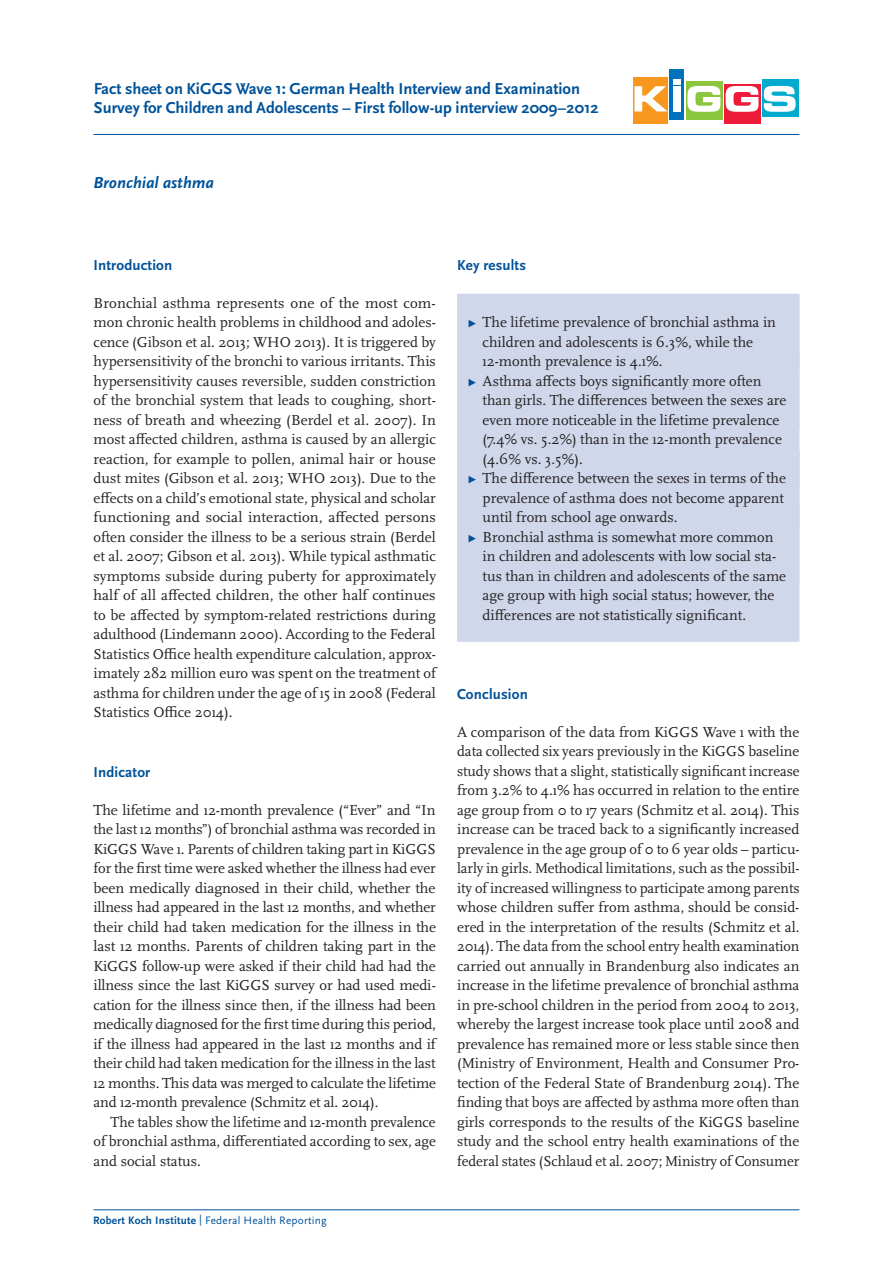
<style>
.page{position:relative;width:893px;height:1263px;background:#fff}
.page>*{position:absolute;margin:0;border:0;box-sizing:border-box;transform-origin:0 0}
.t1{font:700 16.5px/19.5px "Scala Sans Pro";color:#01529a}
.t2{font:italic 700 16.5px "Scala Sans Pro";color:#01529a}
.txt_Fließtext_ohne_E{font:15px/19.5px "Scala Pro";color:#231f20}
.txt_Fließtext{font:15px/19.5px "Scala Pro";color:#231f20;text-align:justify}
.Überschrift{font:700 15px "Scala Sans Pro";letter-spacing:.01em;color:#01529a}
.t3{font:11.25px "Scala Sans Pro";letter-spacing:.02em;color:#01529a}
.s1{font-weight:700}
.s2{color:#01529a}
</style>
<div class="page">
<div style="left:633px;top:77px;width:34px;height:47px;background:#f7971d"></div>
<div style="left:669px;top:69px;width:15px;height:50px;background:#0072bc"></div>
<div style="left:686px;top:81px;width:36px;height:38px;background:#8bc63e"></div>
<div style="left:724px;top:84px;width:36px;height:40px;background:#ed1a3a"></div>
<div style="left:762px;top:79px;width:37px;height:37px;background:#00abcd"></div>
<svg style="left:634px;top:86px;width:34px;height:25px"></svg>
<div style="left:673px;top:86px;width:8px;height:25px;background:#fff"></div>
<svg style="left:687px;top:86px;width:33px;height:26px"></svg>
<svg style="left:726px;top:86px;width:32px;height:26px"></svg>
<svg style="left:764px;top:86px;width:32px;height:26px"></svg>
<div style="left:673px;top:79px;width:8px;height:5px;background:#fff"></div>
<hr style="left:94px;top:1209px;width:705px;height:1px;background:#01529a">
<hr style="left:94px;top:134px;width:705px;height:1px;background:#01529a">
<div style="left:457px;top:294px;width:342px;height:94px;background:#d0d7ea"></div>
<div style="left:457px;top:353px;width:342px;height:75px;background:#d0d7ea"></div>
<div style="left:457px;top:391px;width:342px;height:95px;background:#d0d7ea"></div>
<div style="left:457px;top:450px;width:342px;height:94px;background:#d0d7ea"></div>
<div style="left:457px;top:509px;width:342px;height:75px;background:#d0d7ea"></div>
<div style="left:457px;top:547px;width:342px;height:95px;background:#d0d7ea"></div>
<p class="t1" style="left:94px;top:79px;width:506px">Fact sheet on KiGGS Wave 1: German Health Interview and Examination<br>Survey for Children and Adolescents – First follow-up interview 2009−2012</p>
<p class="t2" style="left:94px;top:172px;width:122px">Bronchial asthma</p>
<h2 class="Überschrift" style="left:94px;top:256px;width:80px">Introduction</h2>
<p class="txt_Fließtext_ohne_E" style="left:94px;top:293px;width:344px;text-align:justify">Bronchial asthma represents one of the most com&shy;mon chronic health problems in childhood and adoles&shy;cence (Gibson et al. 2013; WHO 2013). It is triggered by hypersensitivity of the bronchi to various irritants. This hypersensitivity causes reversible, sudden constriction of the bronchial system that leads to coughing, short&shy;ness of breath and wheezing (Berdel et al. 2007). In most affected children, asthma is caused by an allergic reaction, for example to pollen, animal hair or house dust mites (Gibson et al. 2013; WHO 2013). Due to the effects on a child’s emotional state, physical and scholar functioning and social interaction, affected persons often consider the illness to be a serious strain (Berdel et al. 2007; Gibson et al. 2013). While typical asthmatic symptoms subside during puberty for approximately half of all affected children, the other half continues to be affected by symptom-related restrictions during adulthood (Lindemann 2000). According to the Federal Statistics Office health expenditure calculation, approx&shy;imately 282 million euro was spent on the treatment of asthma for children under the age of 15 in 2008 (Federal Statistics Office 2014).</p>
<h2 class="Überschrift" style="left:94px;top:763px;width:58px">Indicator</h2>
<p class="txt_Fließtext_ohne_E" style="left:94px;top:800px;width:344px;text-align:justify">The lifetime and 12-month prevalence (“Ever” and “In the last 12 months”) of bronchial asthma was recorded in KiGGS Wave 1. Parents of children taking part in KiGGS for the first time were asked whether the illness had ever been medically diagnosed in their child, whether the illness had appeared in the last 12 months, and whether their child had taken medication for the illness in the last 12 months. Parents of children taking part in the KiGGS follow-up were asked if their child had had the illness since the last KiGGS survey or had used medi&shy;cation for the illness since then, if the illness had been medically diagnosed for the first time during this period, if the illness had appeared in the last 12 months and if their child had taken medication for the illness in the last 12 months. This data was merged to calculate the lifetime and 12-month prevalence (Schmitz et al. 2014).</p>
<p class="txt_Fließtext" style="left:94px;top:1112px;width:344px;text-indent:17px">The tables show the lifetime and 12-month prevalence of bronchial asthma, differentiated according to sex, age and social status.</p>
<p class="t3" style="left:93px;top:1214px;width:235px"><span class="s1">Robert Koch Institute</span> | Federal Health Reporting</p>
<h2 class="Überschrift" style="left:457px;top:256px;width:71px">Key results</h2>
<p class="txt_Fließtext_ohne_E" style="left:483px;top:312px;width:295px;text-indent:-15px"><span class="s2">▶</span> The lifetime prevalence of bronchial asthma in children and adolescents is 6.3%, while the<br>12-month prevalence is 4.1%.</p>
<p class="txt_Fließtext_ohne_E" style="left:483px;top:371px;width:305px;text-indent:-15px"><span class="s2">▶</span> Asthma affects boys significantly more often than girls. The differences between the sexes are even more noticeable in the lifetime prevalence (7.4% vs. 5.2%) than in the 12-month prevalence (4.6% vs. 3.5%).</p>
<p class="txt_Fließtext_ohne_E" style="left:483px;top:468px;width:305px;text-indent:-15px"><span class="s2">▶</span> The difference between the sexes in terms of the prevalence of asthma does not become apparent until from school age onwards.</p>
<p class="txt_Fließtext_ohne_E" style="left:483px;top:527px;width:305px;text-indent:-15px"><span class="s2">▶</span> Bronchial asthma is somewhat more common in children and adolescents with low social sta&shy;tus than in children and adolescents of the same age group with high social status; however, the differences are not statistically significant.</p>
<h2 class="Überschrift" style="left:457px;top:685px;width:72px">Conclusion</h2>
<p class="txt_Fließtext_ohne_E" style="left:457px;top:722px;width:344px;text-align:justify">A comparison of the data from KiGGS Wave 1 with the data collected six years previously in the KiGGS baseline study shows that a slight, statistically significant increase from 3.2% to 4.1% has occurred in relation to the entire age group from 0 to 17 years (Schmitz et al. 2014). This increase can be traced back to a significantly increased prevalence in the age group of 0 to 6 year olds – particu&shy;larly in girls. Methodical limitations, such as the possibil&shy;ity of increased willingness to participate among parents whose children suffer from asthma, should be consid&shy;ered in the interpretation of the results (Schmitz et al.<br>2014). The data from the school entry health examination carried out annually in Brandenburg also indicates an increase in the lifetime prevalence of bronchial asthma in pre-school children in the period from 2004 to 2013, whereby the largest increase took place until 2008 and prevalence has remained more or less stable since then (Ministry of Environment, Health and Consumer Pro&shy;tection of the Federal State of Brandenburg 2014). The finding that boys are affected by asthma more often than girls corresponds to the results of the KiGGS baseline study and the school entry health examinations of the federal states (Schlaud et al. 2007; Ministry of Consumer</p>
</div>
